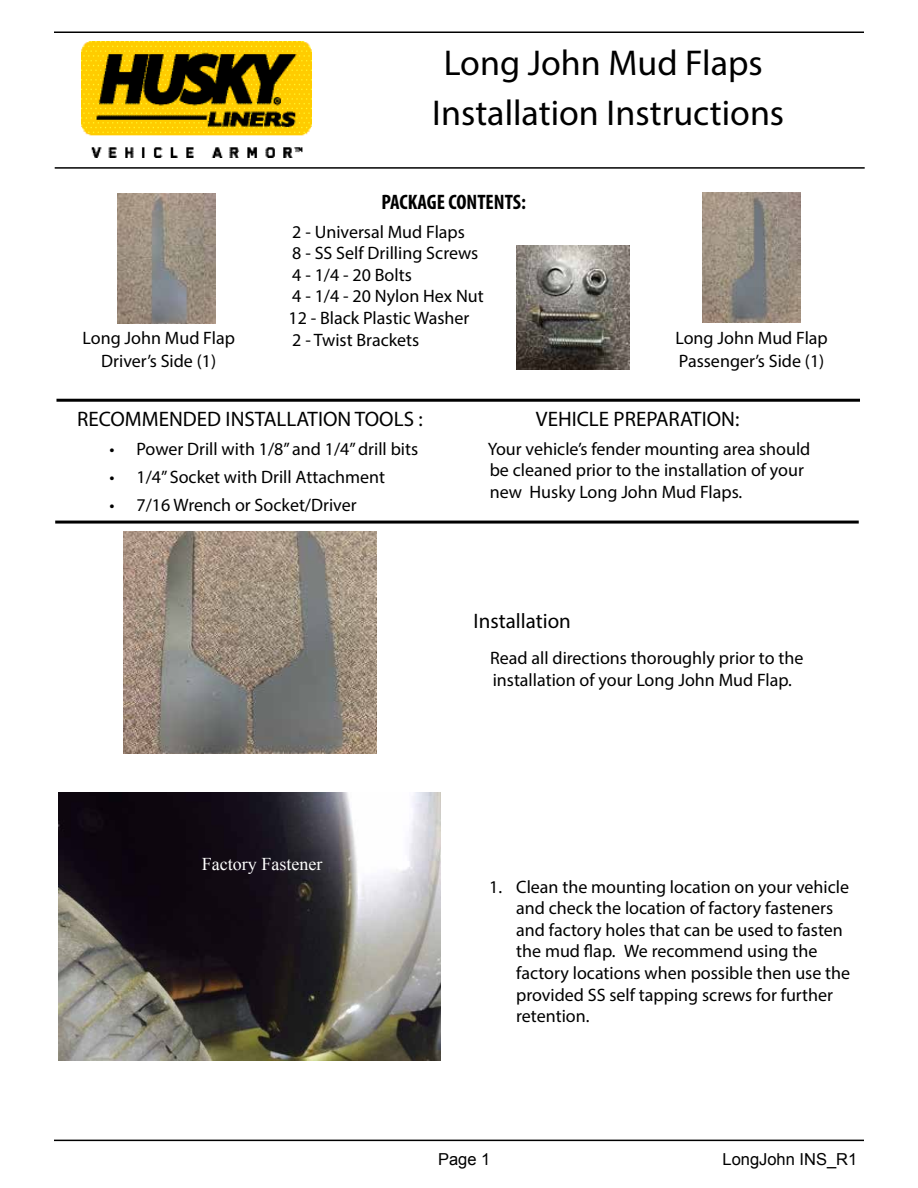
<style>
.page{position:relative;width:918px;height:1188px;background:#fff}
.page>*{position:absolute;margin:0;border:0;box-sizing:border-box;transform-origin:0 0}
.t1{font:36px/50.2px "Myriad Pro";color:#000;text-align:center}
.t2{font:21px "Myriad Pro";color:#000}
.t3{font:700 condensed 21px "Myriad Pro";color:#000}
.t4{font:18px/21.6px "Myriad Pro";color:#000}
.t5{font:18px "Times New Roman";color:#fff}
.t6{font:16.5px "Arial";color:#000}
</style>
<div class="page">
<hr style="left:54px;top:1140px;width:810px;height:1px;background:#000">
<hr style="left:54px;top:32px;width:810px;height:1px;background:#000">
<hr style="left:55px;top:167px;width:810px;height:2px;background:#000">
<img style="left:82px;top:42px;width:229px;height:116px">
<img style="left:123px;top:531px;width:254px;height:223px">
<hr style="left:56px;top:399px;width:804px;height:3px;background:#000">
<hr style="left:55px;top:521px;width:804px;height:3px;background:#000">
<img style="left:58px;top:792px;width:383px;height:268px">
<img style="left:117px;top:193px;width:98px;height:131px">
<img style="left:702px;top:192px;width:98px;height:131px">
<img style="left:516px;top:245px;width:114px;height:124px">
<h1 class="t1" style="left:432px;top:37px;width:354px">Long John Mud Flaps<br>Installation Instructions</h1>
<p class="t3" style="left:381px;top:189px;width:146px">PACKAGE CONTENTS:</p>
<p class="t4" style="left:289px;top:220px;width:197px">2 - Universal Mud Flaps<br>8 - SS Self Drilling Screws<br>4 - 1/4 - 20 Bolts<br>4 - 1/4 - 20 Nylon Hex Nut<br>12 - Black Plastic Washer<br>2 - Twist Brackets</p>
<p class="t4" style="left:83px;top:327px;width:154px;line-height:22.5px;text-align:center">Long John Mud Flap<br>Driver’s Side (1)</p>
<p class="t4" style="left:675px;top:327px;width:154px;line-height:22.5px">Long John Mud Flap<br>Passenger’s Side (1)</p>
<p class="t2" style="left:77px;top:406px;width:347px">RECOMMENDED INSTALLATION TOOLS :</p>
<p class="t4" style="left:110px;top:437px;width:310px">• Power Drill with 1/8” and 1/4” drill bits</p>
<p class="t4" style="left:110px;top:466px;width:277px">• 1/4” Socket with Drill Attachment</p>
<p class="t4" style="left:110px;top:494px;width:249px">• 7/16 Wrench or Socket/Driver</p>
<p class="t2" style="left:536px;top:406px;width:205px">VEHICLE PREPARATION:</p>
<p class="t4" style="left:488px;top:437px;width:324px">Your vehicle’s fender mounting area should be cleaned prior to the installation of your new Husky Long John Mud Flaps.</p>
<p class="t2" style="left:474px;top:608px;width:99px">Installation</p>
<p class="t4" style="left:490px;top:647px;width:315px">Read all directions thoroughly prior to the installation of your Long John Mud Flap.</p>
<p class="t5" style="left:202px;top:852px;width:122px">Factory Fastener</p>
<p class="t4" style="left:516px;top:876px;width:335px;text-indent:-27px">1. Clean the mounting location on your vehicle and check the location of factory fasteners and factory holes that can be used to fasten the mud flap. We recommend using the factory locations when possible then use the provided SS self tapping screws for further retention.</p>
<p class="t6" style="left:438px;top:1149px;width:54px">Page 1</p>
<p class="t6" style="left:723px;top:1149px;width:136px">LongJohn INS_R1</p>
</div>
